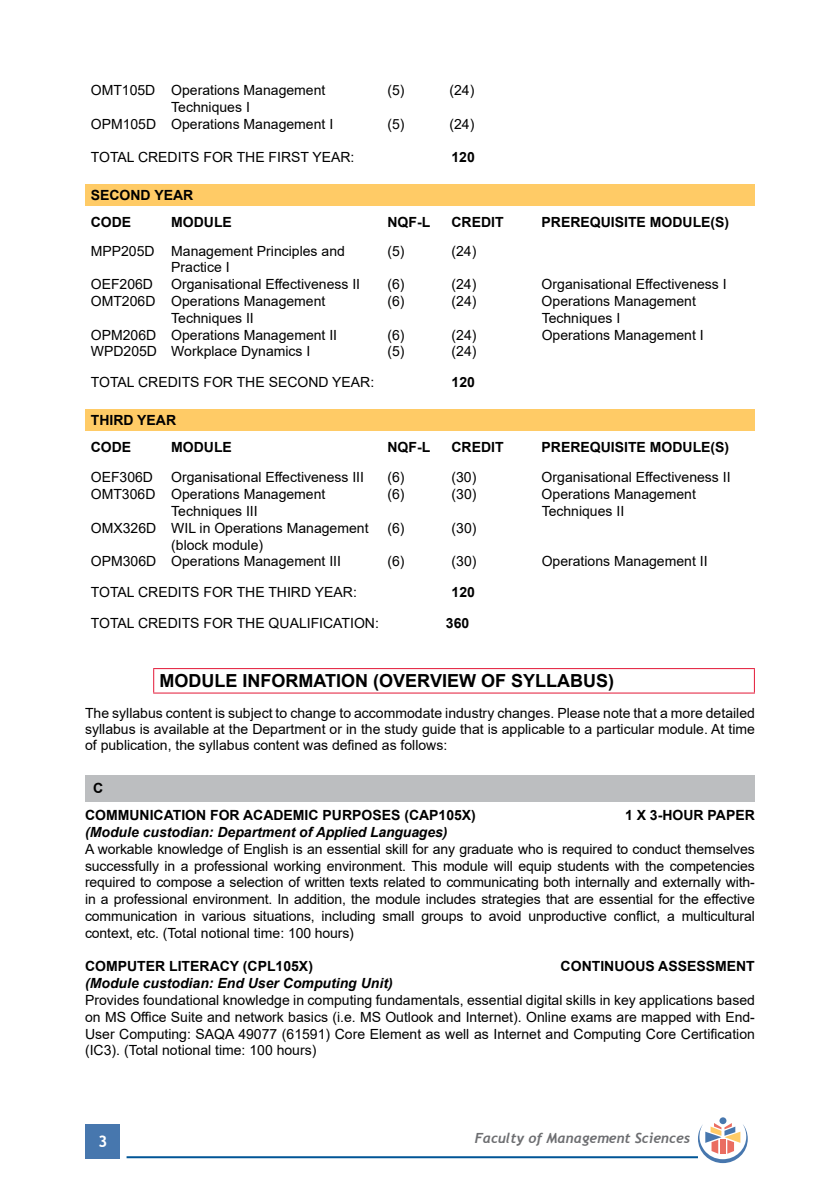
<style>
.page{position:relative;width:840px;height:1191px;background:#fff}
.page>*{position:absolute;margin:0;border:0;box-sizing:border-box;transform-origin:0 0}
.t1{font:700 18px "Arial";color:#000}
.t2{font:700 16px "Trebuchet MS";color:#fff}
.t3{font:14px/16.8px "Arial";color:#000;text-align:justify}
.t4{font:700 14px/26.4px "Arial";color:#000}
.t5{font:italic 700 14px "Arial";color:#000}
.t6{font:italic 700 14px "Trebuchet";color:#6d6e71}
</style>
<div class="page">
<div style="left:86px;top:1124px;width:34px;height:34px;background:#4777ae"></div>
<hr style="left:126px;top:1156px;width:571px;height:2px;background:#005596">
<div style="left:719px;top:1117px;width:7px;height:7px;background:#4777ae;border-radius:50%"></div>
<svg style="left:697px;top:1123px;width:50px;height:40px"></svg>
<div style="left:85px;top:184px;width:669px;height:22px;background:#ffcb66"></div>
<div style="left:85px;top:409px;width:669px;height:22px;background:#ffcb66"></div>
<hr style="left:153px;top:668px;width:601px;height:1px;background:#e31837">
<svg style="left:153px;top:669px;width:1px;height:23px"></svg>
<svg style="left:753px;top:669px;width:1px;height:23px"></svg>
<hr style="left:153px;top:692px;width:601px;height:1px;background:#e31837">
<div style="left:85px;top:775px;width:669px;height:26px;background:#bcbec0"></div>
<p class="t3" style="left:91px;top:82px;width:236px">OMT105D Operations Management</p>
<p class="t3" style="left:387px;top:82px;width:19px">(5)</p>
<p class="t3" style="left:449px;top:82px;width:26px">(24)</p>
<p class="t3" style="left:91px;top:99px;width:244px;text-align:center">Techniques I<br>OPM105D Operations Management I</p>
<p class="t3" style="left:387px;top:115px;width:19px">(5)</p>
<p class="t3" style="left:449px;top:115px;width:26px">(24)</p>
<p class="t3" style="left:91px;top:149px;width:265px">TOTAL CREDITS FOR THE FIRST YEAR:</p>
<p class="t4" style="left:451px;top:144px;width:25px">120</p>
<p class="t4" style="left:91px;top:182px;width:104px">SECOND YEAR<br>CODE</p>
<p class="t4" style="left:171px;top:209px;width:62px">MODULE</p>
<p class="t4" style="left:387px;top:209px;width:44px">NQF-L</p>
<p class="t4" style="left:451px;top:209px;width:54px">CREDIT</p>
<p class="t4" style="left:541px;top:209px;width:189px">PREREQUISITE MODULE(S)</p>
<p class="t3" style="left:91px;top:242px;width:255px">MPP205D Management Principles and</p>
<p class="t3" style="left:387px;top:242px;width:19px">(5)</p>
<p class="t3" style="left:451px;top:242px;width:26px">(24)</p>
<p class="t3" style="left:171px;top:259px;width:60px">Practice I</p>
<p class="t3" style="left:91px;top:276px;width:64px">OEF206D</p>
<p class="t3" style="left:171px;top:276px;width:190px">Organisational Effectiveness II</p>
<p class="t3" style="left:387px;top:276px;width:19px">(6)</p>
<p class="t3" style="left:451px;top:276px;width:26px">(24)</p>
<p class="t3" style="left:541px;top:276px;width:186px">Organisational Effectiveness I</p>
<p class="t3" style="left:91px;top:293px;width:236px">OMT206D Operations Management</p>
<p class="t3" style="left:387px;top:293px;width:19px">(6)</p>
<p class="t3" style="left:451px;top:293px;width:26px">(24)</p>
<p class="t3" style="left:541px;top:293px;width:156px">Operations Management</p>
<p class="t3" style="left:171px;top:309px;width:84px">Techniques II</p>
<p class="t3" style="left:541px;top:309px;width:80px">Techniques I</p>
<p class="t3" style="left:91px;top:326px;width:248px">OPM206D Operations Management II</p>
<p class="t3" style="left:387px;top:326px;width:19px">(6)</p>
<p class="t3" style="left:451px;top:326px;width:26px">(24)</p>
<p class="t3" style="left:541px;top:326px;width:163px">Operations Management I</p>
<p class="t3" style="left:91px;top:343px;width:221px">WPD205D Workplace Dynamics I</p>
<p class="t3" style="left:387px;top:343px;width:19px">(5)</p>
<p class="t3" style="left:451px;top:343px;width:26px">(24)</p>
<p class="t3" style="left:91px;top:374px;width:285px">TOTAL CREDITS FOR THE SECOND YEAR:</p>
<p class="t4" style="left:451px;top:369px;width:25px">120</p>
<p class="t4" style="left:91px;top:407px;width:87px">THIRD YEAR<br>CODE</p>
<p class="t4" style="left:171px;top:433px;width:62px">MODULE</p>
<p class="t4" style="left:387px;top:433px;width:44px">NQF-L</p>
<p class="t4" style="left:451px;top:433px;width:54px">CREDIT</p>
<p class="t4" style="left:541px;top:433px;width:189px">PREREQUISITE MODULE(S)</p>
<p class="t3" style="left:91px;top:469px;width:64px">OEF306D</p>
<p class="t3" style="left:171px;top:469px;width:194px">Organisational Effectiveness III</p>
<p class="t3" style="left:387px;top:469px;width:19px">(6)</p>
<p class="t3" style="left:451px;top:469px;width:26px">(30)</p>
<p class="t3" style="left:541px;top:469px;width:190px">Organisational Effectiveness II</p>
<p class="t3" style="left:91px;top:486px;width:236px">OMT306D Operations Management</p>
<p class="t3" style="left:387px;top:486px;width:19px">(6)</p>
<p class="t3" style="left:451px;top:486px;width:26px">(30)</p>
<p class="t3" style="left:541px;top:486px;width:156px">Operations Management</p>
<p class="t3" style="left:171px;top:502px;width:88px">Techniques III</p>
<p class="t3" style="left:541px;top:502px;width:84px">Techniques II</p>
<p class="t3" style="left:91px;top:519px;width:279px">OMX326D WIL in Operations Management</p>
<p class="t3" style="left:387px;top:519px;width:19px">(6)</p>
<p class="t3" style="left:451px;top:519px;width:26px">(30)</p>
<p class="t3" style="left:91px;top:536px;width:251px;text-align:center">(block module)<br>OPM306D Operations Management III</p>
<p class="t3" style="left:387px;top:553px;width:19px">(6)</p>
<p class="t3" style="left:451px;top:553px;width:26px">(30)</p>
<p class="t3" style="left:541px;top:553px;width:167px">Operations Management II</p>
<p class="t3" style="left:91px;top:584px;width:267px">TOTAL CREDITS FOR THE THIRD YEAR:</p>
<p class="t4" style="left:451px;top:579px;width:25px">120</p>
<p class="t3" style="left:91px;top:614px;width:289px">TOTAL CREDITS FOR THE QUALIFICATION:</p>
<p class="t4" style="left:445px;top:610px;width:25px">360</p>
<p class="t1" style="left:159px;top:668px;width:456px">MODULE INFORMATION (OVERVIEW OF SYLLABUS)</p>
<p class="t3" style="left:85px;top:705px;width:671px;line-height:16px">The syllabus content is subject to change to accommodate industry changes. Please note that a more detailed syllabus is available at the Department or in the study guide that is applicable to a particular module. At time of publication, the syllabus content was defined as follows:</p>
<p class="t4" style="left:85px;top:775px;width:392px;text-indent:8px">C<br>COMMUNICATION FOR ACADEMIC PURPOSES (CAP105X)</p>
<p class="t4" style="left:624px;top:802px;width:131px">1 X 3-HOUR PAPER</p>
<p class="t5" style="left:85px;top:822px;width:363px">(Module custodian: Department of Applied Languages)</p>
<p class="t3" style="left:85px;top:840px;width:670px">A workable knowledge of English is an essential skill for any graduate who is required to conduct themselves successfully in a professional working environment. This module will equip students with the competencies required to compose a selection of written texts related to communicating both internally and externally with&shy;in a professional environment. In addition, the module includes strategies that are essential for the effective communication in various situations, including small groups to avoid unproductive conflict, a multicultural context, etc. (Total notional time: 100 hours)</p>
<p class="t4" style="left:85px;top:953px;width:229px">COMPUTER LITERACY (CPL105X)</p>
<p class="t4" style="left:560px;top:953px;width:195px">CONTINUOUS ASSESSMENT</p>
<p class="t5" style="left:85px;top:974px;width:309px">(Module custodian: End User Computing Unit)</p>
<p class="t3" style="left:85px;top:991px;width:671px">Provides foundational knowledge in computing fundamentals, essential digital skills in key applications based on MS Office Suite and network basics (i.e. MS Outlook and Internet). Online exams are mapped with End-User Computing: SAQA 49077 (61591) Core Element as well as Internet and Computing Core Certification (IC3). (Total notional time: 100 hours)</p>
<p class="t2" style="left:98px;top:1131px;width:11px">3</p>
<p class="t6" style="left:474px;top:1129px;width:217px">Faculty of Management Sciences</p>
</div>
